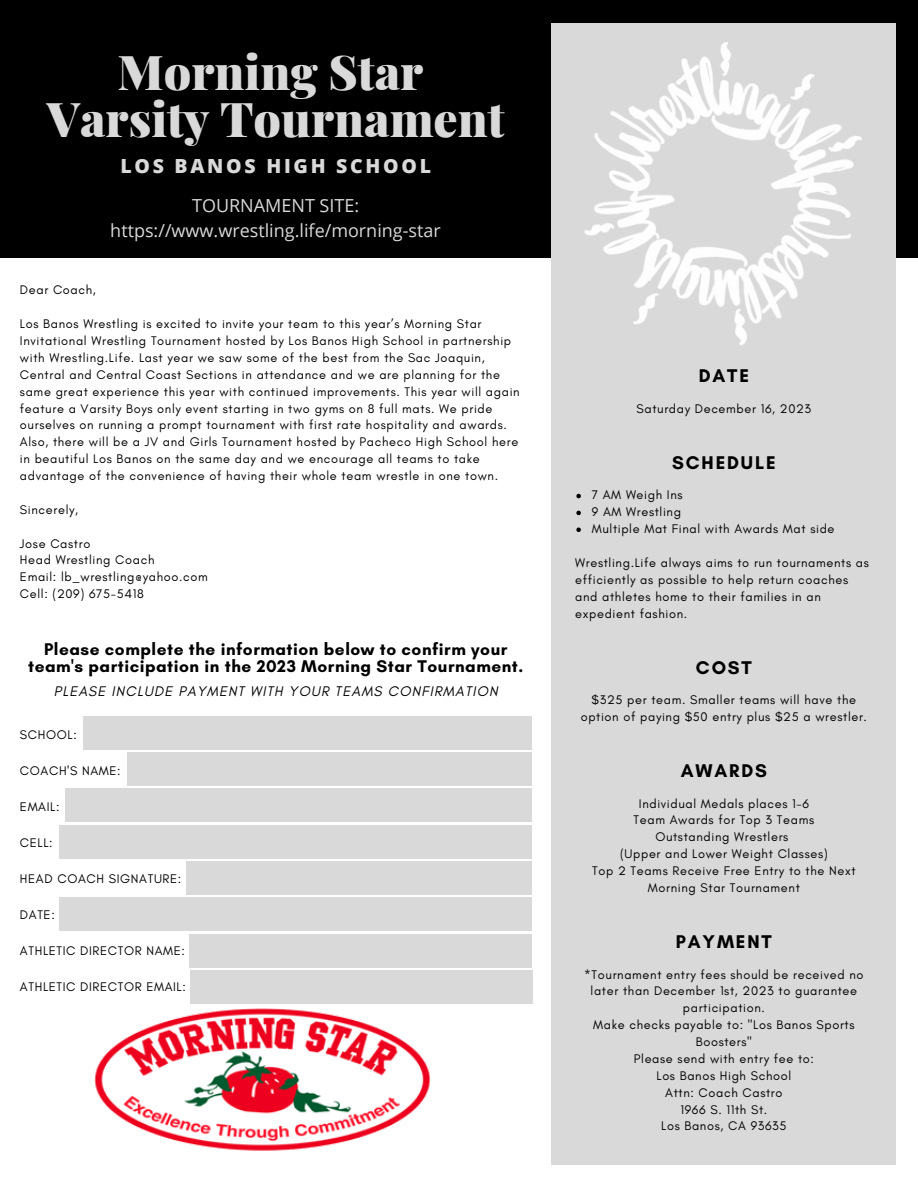
<style>
.page{position:relative;width:918px;height:1188px;background:#fff}
.page>*{position:absolute;margin:0;border:0;box-sizing:border-box;transform-origin:0 0}
.t1{font:900 48px "Playfair Display";color:#d9d9d9}
.t2{font:800 19.5px "Open Sans";letter-spacing:.14em;color:#d9d9d9}
.t3{font:700 18.75px "Glacial Indifference";letter-spacing:.1em;color:#000}
.t4{font:18px "Open Sans";color:#d9d9d9}
.t5{font:700 17.25px/16.8px "Glacial Indifference";letter-spacing:.03em;color:#000;text-align:center}
.t6{font:italic 14.25px "Glacial Indifference";letter-spacing:.08em;color:#000}
.t7{font:12.75px/16.8px "Glacial Indifference";letter-spacing:.05em;color:#000;text-align:center}
</style>
<div class="page">
<div style="left:0;top:0;width:918px;height:258px;background:#000"></div>
<div style="left:552px;top:23px;width:344px;height:1142px;background:#d9d9d9"></div>
<img style="left:584px;top:42px;width:278px;height:303px">
<img style="left:94px;top:1008px;width:337px;height:143px">
<svg style="left:576px;top:494px;width:5px;height:4px"></svg>
<svg style="left:576px;top:511px;width:5px;height:4px"></svg>
<svg style="left:576px;top:528px;width:5px;height:4px"></svg>
<div style="left:83px;top:716px;width:449px;height:33px;background:#d9d9d9"></div>
<div style="left:127px;top:752px;width:405px;height:34px;background:#d9d9d9"></div>
<div style="left:65px;top:788px;width:467px;height:34px;background:#d9d9d9"></div>
<div style="left:59px;top:825px;width:473px;height:33px;background:#d9d9d9"></div>
<div style="left:186px;top:861px;width:346px;height:34px;background:#d9d9d9"></div>
<div style="left:59px;top:898px;width:473px;height:33px;background:#d9d9d9"></div>
<div style="left:189px;top:934px;width:343px;height:34px;background:#d9d9d9"></div>
<div style="left:190px;top:970px;width:343px;height:34px;background:#d9d9d9"></div>
<p class="t1" style="left:118px;top:38px;width:307px">Morning Star</p>
<p class="t1" style="left:47px;top:85px;width:459px">Varsity Tournament</p>
<p class="t2" style="left:120px;top:152px;width:312px">LOS BANOS HIGH SCHOOL</p>
<p class="t4" style="left:192px;top:193px;width:169px">TOURNAMENT SITE:</p>
<p class="t4" style="left:110px;top:217px;width:332px">https://www.wrestling.life/morning-star</p>
<p class="t7" style="left:20px;top:282px;width:77px">Dear Coach,</p>
<p class="t7" style="left:20px;top:315px;width:501px;text-align:left">Los Banos Wrestling is excited to invite your team to this year’s Morning Star Invitational Wrestling Tournament hosted by Los Banos High School in partnership with Wrestling.Life. Last year we saw some of the best from the Sac Joaquin, Central and Central Coast Sections in attendance and we are planning for the same great experience this year with continued improvements. This year will again feature a Varsity Boys only event starting in two gyms on 8 full mats. We pride ourselves on running a prompt tournament with first rate hospitality and awards.</p>
<p class="t7" style="left:20px;top:433px;width:500px;text-align:left">Also, there will be a JV and Girls Tournament hosted by Pacheco High School here in beautiful Los Banos on the same day and we encourage all teams to take advantage of the convenience of having their whole team wrestle in one town.</p>
<p class="t7" style="left:20px;top:501px;width:60px">Sincerely,</p>
<p class="t7" style="left:20px;top:535px;width:72px">Jose Castro</p>
<p class="t7" style="left:20px;top:552px;width:136px">Head Wrestling Coach</p>
<p class="t7" style="left:20px;top:568px;width:189px">Email: lb_wrestling@yahoo.com</p>
<p class="t7" style="left:20px;top:585px;width:125px">Cell: (209) 675-5418</p>
<p class="t5" style="left:28px;top:640px;width:497px">Please complete the information below to confirm your team's participation in the 2023 Morning Star Tournament.</p>
<p class="t6" style="left:54px;top:683px;width:446px">PLEASE INCLUDE PAYMENT WITH YOUR TEAMS CONFIRMATION</p>
<p class="t7" style="left:20px;top:726px;width:58px">SCHOOL:</p>
<p class="t7" style="left:20px;top:762px;width:102px">COACH'S NAME:</p>
<p class="t7" style="left:20px;top:798px;width:41px">EMAIL:</p>
<p class="t7" style="left:20px;top:834px;width:34px">CELL:</p>
<p class="t7" style="left:20px;top:870px;width:163px">HEAD COACH SIGNATURE:</p>
<p class="t7" style="left:20px;top:906px;width:36px">DATE:</p>
<p class="t7" style="left:20px;top:942px;width:166px">ATHLETIC DIRECTOR NAME:</p>
<p class="t7" style="left:20px;top:978px;width:167px">ATHLETIC DIRECTOR EMAIL:</p>
<p class="t3" style="left:699px;top:364px;width:52px">DATE</p>
<p class="t7" style="left:637px;top:400px;width:176px">Saturday December 16, 2023</p>
<p class="t3" style="left:672px;top:451px;width:105px">SCHEDULE</p>
<p class="t7" style="left:592px;top:487px;width:92px">7 AM Weigh Ins</p>
<p class="t7" style="left:592px;top:503px;width:91px">9 AM Wrestling</p>
<p class="t7" style="left:592px;top:520px;width:244px">Multiple Mat Final with Awards Mat side</p>
<p class="t7" style="left:575px;top:554px;width:295px;text-align:left">Wrestling.Life always aims to run tournaments as efficiently as possible to help return coaches and athletes home to their families in an expedient fashion.</p>
<p class="t3" style="left:696px;top:656px;width:58px">COST</p>
<p class="t7" style="left:581px;top:691px;width:288px">$325 per team. Smaller teams will have the option of paying $50 entry plus $25 a wrestler.</p>
<p class="t3" style="left:681px;top:759px;width:88px">AWARDS</p>
<p class="t7" style="left:639px;top:795px;width:171px">Individual Medals places 1-6</p>
<p class="t7" style="left:634px;top:812px;width:182px">Team Awards for Top 3 Teams</p>
<p class="t7" style="left:655px;top:828px;width:135px">Outstanding Wrestlers</p>
<p class="t7" style="left:620px;top:845px;width:209px">(Upper and Lower Weight Classes)</p>
<p class="t7" style="left:592px;top:862px;width:265px">Top 2 Teams Receive Free Entry to the Next<br>Morning Star Tournament</p>
<p class="t3" style="left:676px;top:930px;width:98px">PAYMENT</p>
<p class="t7" style="left:584px;top:966px;width:281px">*Tournament entry fees should be received no later than December 1st, 2023 to guarantee participation.</p>
<p class="t7" style="left:593px;top:1016px;width:263px">Make checks payable to: "Los Banos Sports<br>Boosters"</p>
<p class="t7" style="left:634px;top:1050px;width:182px">Please send with entry fee to:</p>
<p class="t7" style="left:657px;top:1067px;width:136px">Los Banos High School</p>
<p class="t7" style="left:665px;top:1084px;width:119px">Attn: Coach Castro</p>
<p class="t7" style="left:681px;top:1101px;width:88px">1966 S. 11th St.</p>
<p class="t7" style="left:661px;top:1118px;width:127px">Los Banos, CA 93635</p>
</div>
